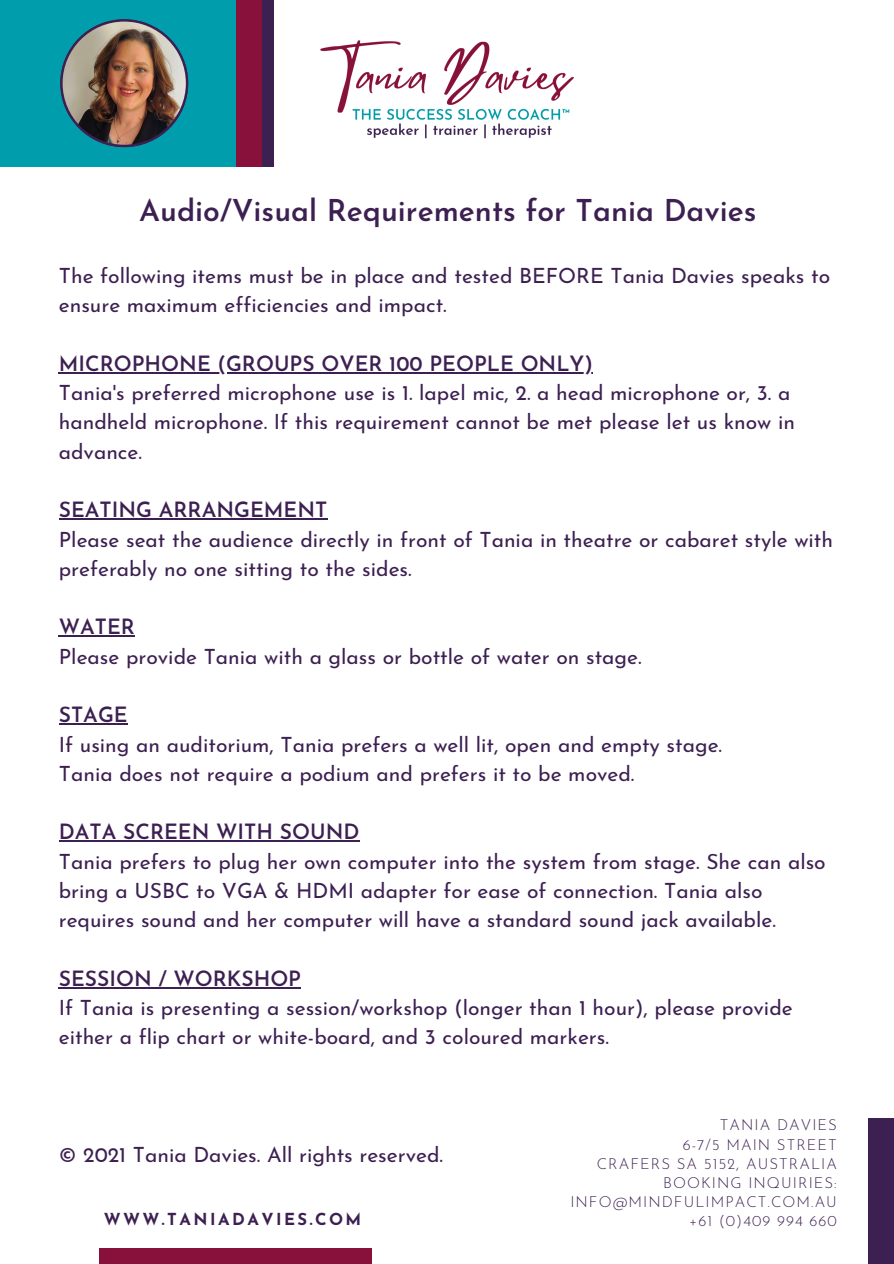
<style>
.page{position:relative;width:894px;height:1264px;background:#fff}
.page>*{position:absolute;margin:0;border:0;box-sizing:border-box;transform-origin:0 0}
.t1{font:600 30px "Josefin Sans";color:#3d2052}
.t2{font:21px/29.2px "Josefin Sans";color:#3d2052}
.t3{font:600 21px "Josefin Sans";color:#3d2052}
.t4{font:700 16.5px "Josefin Sans";letter-spacing:.15em;color:#3d2052}
.t5{font:300 15px/19.2px "Josefin Sans";letter-spacing:.07em;color:#3d2052;text-align:right}
</style>
<div class="page">
<div style="left:99px;top:1247px;width:273px;height:16px;background:#88113b"></div>
<img style="left:320px;top:40px;width:254px;height:99px">
<div style="left:0;top:0;width:256px;height:167px;background:#009dac"></div>
<div style="left:249px;top:0;width:25px;height:167px;background:#3d2052"></div>
<div style="left:236px;top:0;width:25px;height:167px;background:#88113b"></div>
<div style="left:868px;top:1118px;width:25px;height:145px;background:#3d2052"></div>
<hr style="left:59px;top:372px;width:533px;height:1px;background:#3d2052">
<hr style="left:59px;top:518px;width:268px;height:1px;background:#3d2052">
<hr style="left:59px;top:635px;width:76px;height:1px;background:#3d2052">
<hr style="left:59px;top:723px;width:69px;height:1px;background:#3d2052">
<hr style="left:59px;top:840px;width:300px;height:1px;background:#3d2052">
<hr style="left:59px;top:987px;width:242px;height:1px;background:#3d2052">
<img style="left:60px;top:19px;width:128px;height:128px">
<h1 class="t1" style="left:139px;top:198px;width:618px">Audio/Visual Requirements for Tania Davies</h1>
<p class="t2" style="left:59px;top:263px;width:772px">The following items must be in place and tested BEFORE Tania Davies speaks to ensure maximum efficiencies and impact.</p>
<p class="t3" style="left:59px;top:355px;width:535px">MICROPHONE (GROUPS OVER 100 PEOPLE ONLY)</p>
<p class="t2" style="left:59px;top:380px;width:737px">Tania's preferred microphone use is 1. lapel mic, 2. a head microphone or, 3. a handheld microphone. If this requirement cannot be met please let us know in advance.</p>
<p class="t3" style="left:59px;top:501px;width:270px">SEATING ARRANGEMENT</p>
<p class="t2" style="left:59px;top:526px;width:775px">Please seat the audience directly in front of Tania in theatre or cabaret style with preferably no one sitting to the sides.</p>
<p class="t3" style="left:59px;top:618px;width:78px">WATER</p>
<p class="t2" style="left:59px;top:644px;width:584px">Please provide Tania with a glass or bottle of water on stage.</p>
<p class="t3" style="left:59px;top:706px;width:70px">STAGE</p>
<p class="t2" style="left:59px;top:731px;width:664px">If using an auditorium, Tania prefers a well lit, open and empty stage.<br>Tania does not require a podium and prefers it to be moved.</p>
<p class="t3" style="left:59px;top:823px;width:302px">DATA SCREEN WITH SOUND</p>
<p class="t2" style="left:59px;top:848px;width:768px">Tania prefers to plug her own computer into the system from stage. She can also bring a USBC to VGA &amp; HDMI adapter for ease of connection. Tania also requires sound and her computer will have a standard sound jack available.</p>
<p class="t3" style="left:59px;top:970px;width:244px">SESSION / WORKSHOP</p>
<p class="t2" style="left:59px;top:995px;width:735px">If Tania is presenting a session/workshop (longer than 1 hour), please provide either a flip chart or white-board, and 3 coloured markers.</p>
<p class="t2" style="left:59px;top:1141px;width:385px">© 2021 Tania Davies. All rights reserved.</p>
<p class="t4" style="left:104px;top:1212px;width:259px">WWW.TANIADAVIES.COM</p>
<p class="t5" style="left:570px;top:1117px;width:268px">TANIA DAVIES<br>6-7/5 MAIN STREET<br>CRAFERS SA 5152, AUSTRALIA<br>BOOKING INQUIRIES:<br>INFO@MINDFULIMPACT.COM.AU +61 (0)409 994 660</p>
</div>
